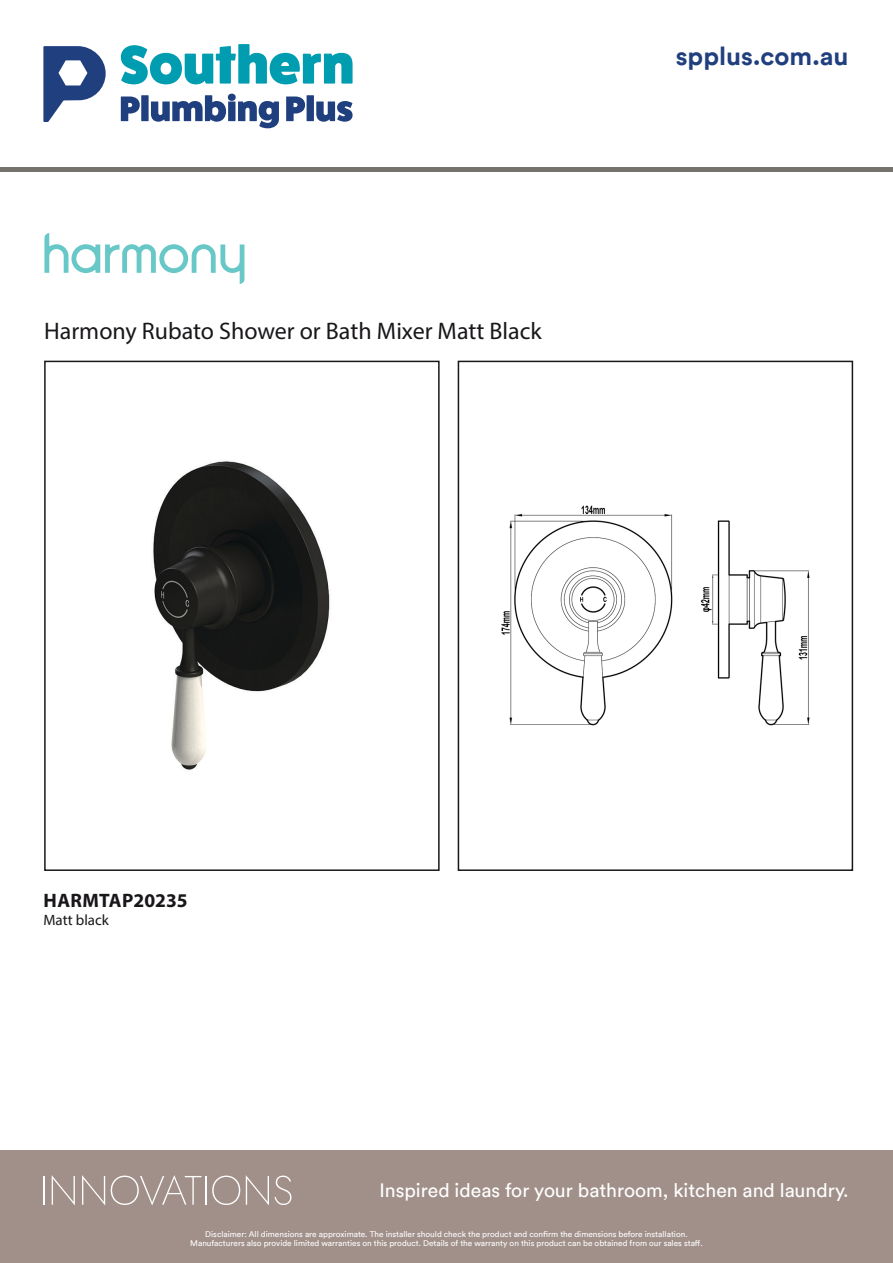
<style>
.page{position:relative;width:893px;height:1263px;background:#fff}
.page>*{position:absolute;margin:0;border:0;box-sizing:border-box;transform-origin:0 0}
.t1{font:700 25.65px "Circular";color:#203f7e}
.t2{font:24px "Myriad Pro";color:#1a171b}
.t3{font:700 19.5px "Myriad Pro";letter-spacing:.005em;color:#1a171b}
.t4{font:19.35px "Circular";color:#fff}
.t5{font:15px "Myriad Pro";color:#1a171b}
.t6{font:8.25px/9px "Circular";color:#fff;text-align:center}
</style>
<div class="page">
<img style="left:153px;top:461px;width:177px;height:309px">
<div style="left:44px;top:361px;width:396px;height:510px;border:2px solid #1a171b"></div>
<img style="left:501px;top:505px;width:309px;height:221px">
<div style="left:458px;top:361px;width:395px;height:510px;border:2px solid #1a171b"></div>
<svg style="left:44px;top:233px;width:200px;height:51px"></svg>
<svg style="left:43px;top:46px;width:63px;height:76px"></svg>
<svg style="left:121px;top:44px;width:232px;height:40px"></svg>
<svg style="left:121px;top:96px;width:19px;height:25px"></svg>
<div style="left:141px;top:95px;width:8px;height:26px;background:#203f7e"></div>
<svg style="left:151px;top:94px;width:128px;height:34px"></svg>
<svg style="left:286px;top:96px;width:19px;height:25px"></svg>
<div style="left:307px;top:95px;width:7px;height:26px;background:#203f7e"></div>
<svg style="left:316px;top:101px;width:37px;height:21px"></svg>
<hr style="left:0;top:167px;width:893px;height:4px;background:#75736e">
<div style="left:0;top:1150px;width:893px;height:113px;background:#a1908a"></div>
<svg style="left:52px;top:1175px;width:23px;height:30px"></svg>
<svg style="left:82px;top:1175px;width:23px;height:30px"></svg>
<svg style="left:246px;top:1175px;width:23px;height:30px"></svg>
<svg style="left:111px;top:1175px;width:129px;height:30px"></svg>
<svg style="left:275px;top:1175px;width:16px;height:30px"></svg>
<hr style="left:43px;top:1176px;width:2px;height:28px;background:#fff">
<p class="t2" style="left:44px;top:316px;width:499px">Harmony Rubato Shower or Bath Mixer Matt Black</p>
<p class="t1" style="left:676px;top:39px;width:174px">spplus.com.au</p>
<p class="t3" style="left:44px;top:888px;width:146px">HARMTAP20235</p>
<p class="t5" style="left:43px;top:911px;width:67px">Matt black</p>
<p class="t4" style="left:379px;top:1178px;width:471px">Inspired ideas for your bathroom, kitchen and laundry.</p>
<p class="t6" style="left:190px;top:1229px;width:514px">Disclaimer: All dimensions are approximate. The installer should check the product and confirm the dimensions before installation.<br>Manufacturers also provide limited warranties on this product. Details of the warranty on this product can be obtained from our sales staff.</p>
</div>
